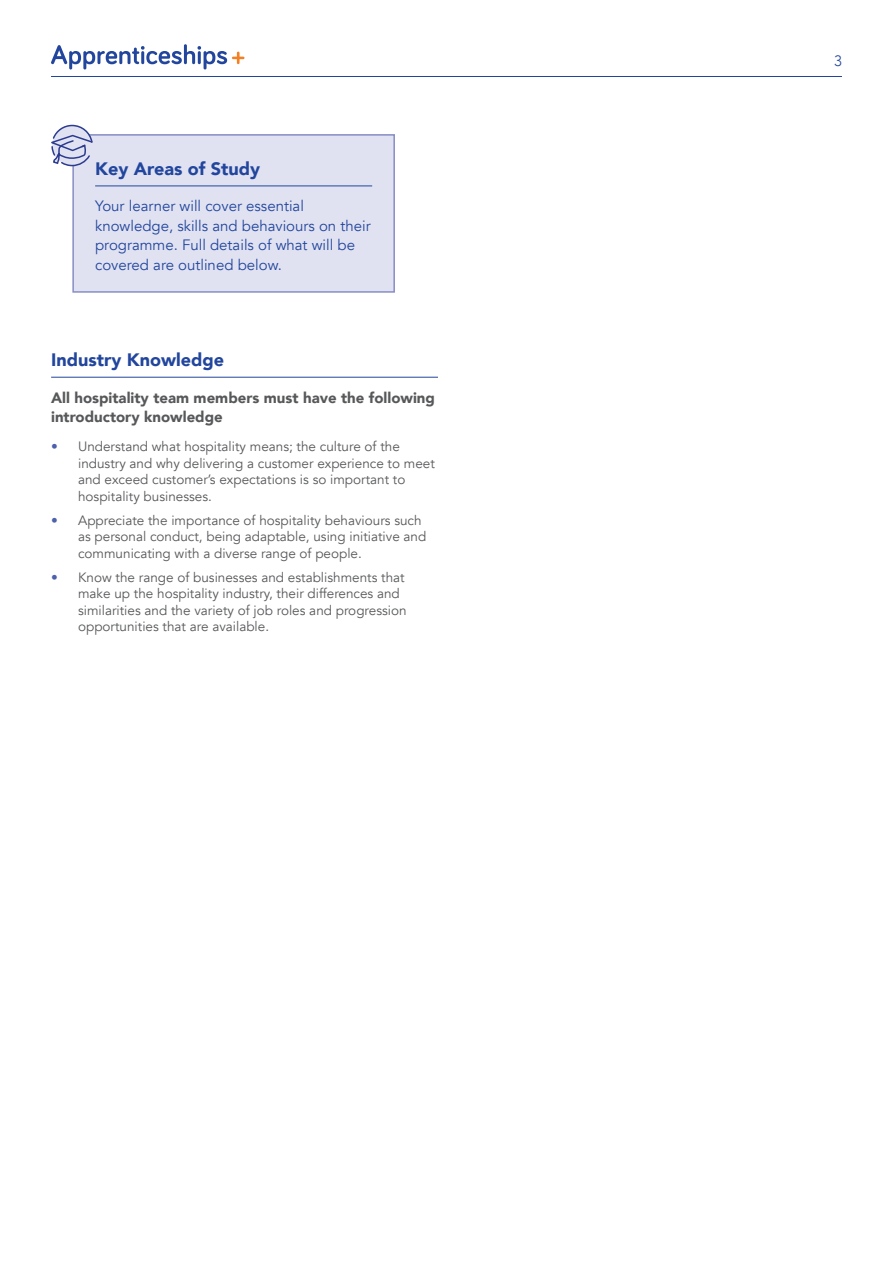
<style>
.page{position:relative;width:893px;height:1263px;background:#fff}
.page>*{position:absolute;margin:0;border:0;box-sizing:border-box;transform-origin:0 0}
.Header_Av_underlined{font:900 18px "Avenir";color:#22469d}
.Header_Av_12_15_-_BL{font:900 18px "Avenir";color:#22469d}
.Mid_Copy_Av_10_13{font:15px/19.5px "Avenir";color:#22469d}
.Mid_Copy_Av_10_13-2{font:900 15px/19.5px "Avenir";color:#57585a}
.t1{font:300 15px "Avenir";color:#22469d}
.t2{font:13.5px/16.5px "Avenir";color:#57585a}
.s1{color:#4d60ac}
</style>
<div class="page">
<hr style="left:51px;top:377px;width:387px;height:1px;background:#22469d">
<div style="left:73px;top:135px;width:321px;height:157px;background:#e1e2f1"></div>
<hr style="left:95px;top:186px;width:277px;height:1px;background:#22469d">
<div style="left:72px;top:134px;width:323px;height:159px;border:2px solid #888dc5"></div>
<svg style="left:51px;top:124px;width:43px;height:43px"></svg>
<hr style="left:51px;top:76px;width:791px;height:1px;background:#22469d">
<svg style="left:51px;top:44px;width:193px;height:25px"></svg>
<p class="Header_Av_12_15_-_BL" style="left:95px;top:153px;width:166px">Key Areas of Study</p>
<p class="Mid_Copy_Av_10_13" style="left:95px;top:197px;width:277px">Your learner will cover essential knowledge, skills and behaviours on their programme. Full details of what will be covered are outlined below.</p>
<p class="Header_Av_underlined" style="left:51px;top:344px;width:174px">Industry Knowledge</p>
<p class="Mid_Copy_Av_10_13-2" style="left:51px;top:387px;width:385px">All hospitality team members must have the following introductory knowledge</p>
<p class="t2" style="left:78px;top:439px;width:358px;text-indent:-27px"><span class="s1">•</span> Understand what hospitality means; the culture of the industry and why delivering a customer experience to meet and exceed customer’s expectations is so important to hospitality businesses.</p>
<p class="t2" style="left:78px;top:512px;width:350px;text-indent:-27px"><span class="s1">•</span> Appreciate the importance of hospitality behaviours such as personal conduct, being adaptable, using initiative and communicating with a diverse range of people.</p>
<p class="t2" style="left:78px;top:569px;width:330px;text-indent:-27px"><span class="s1">•</span> Know the range of businesses and establishments that make up the hospitality industry, their differences and similarities and the variety of job roles and progression opportunities that are available.</p>
<p class="t1" style="left:834px;top:52px;width:9px">3</p>
</div>
